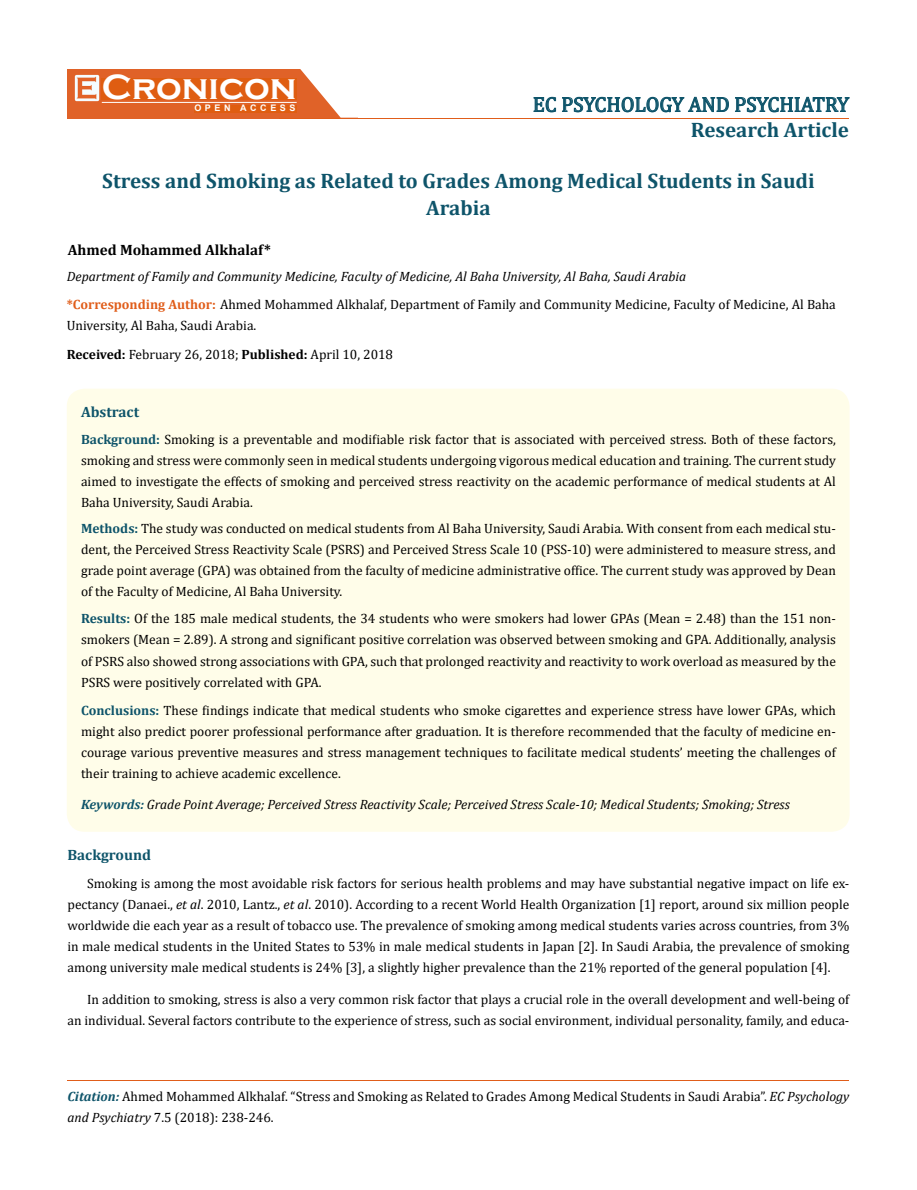
<style>
.page{position:relative;width:917px;height:1190px;background:#fff}
.page>*{position:absolute;margin:0;border:0;box-sizing:border-box;transform-origin:0 0}
.t1{font:700 36px "Copperplate Gothic";color:#fff}
.t2{font:700 21px/27px "Cambria";color:#0e546a;text-align:center}
.t3{font:21px "Cambria";color:#0e546a}
.t4{font:700 15px "Cambria";color:#000}
.t5{font:700 15px "Cambria";color:#0e546a}
.t6{font:13.5px/21px "Cambria";color:#000;text-align:justify}
.t7{font:italic 13.5px "Cambria";color:#000}
.t8{font:700 9px "Arial";letter-spacing:.4em;color:#fff}
.s1{font-weight:700;color:#e05d1a}
.s2{font-weight:700}
.s3{font-weight:700;color:#0e546a}
.s4{font-style:italic}
.s5{font-weight:700;font-style:italic;color:#0e546a}
</style>
<div class="page">
<div style="left:67px;top:70px;width:290px;height:49px;background:#e06228"></div>
<svg style="left:300px;top:69px;width:58px;height:49px"></svg>
<img style="left:75px;top:75px;width:24px;height:26px">
<div style="left:102px;top:79px;width:195px;height:21px;background:#df5d11"></div>
<div style="left:194px;top:105px;width:103px;height:7px;background:#df5d11"></div>
<svg style="left:533px;top:97px;width:23px;height:15px"></svg>
<svg style="left:562px;top:97px;width:287px;height:15px"></svg>
<hr style="left:102px;top:102px;width:194px;height:1px;background:#fff">
<hr style="left:279px;top:118px;width:569px;height:1px;background:#e05d1a">
<hr style="left:67px;top:1080px;width:782px;height:1px;background:#e05d1a">
<div style="left:67px;top:388px;width:782px;height:443px;background:#fffde9;border-radius:18px"></div>
<h1 class="t1" style="left:102px;top:68px;width:196px">Cronicon</h1>
<p class="t8" style="left:194px;top:102px;width:103px">OPEN ACCESS</p>
<h2 class="t3" style="left:532px;top:92px;width:318px">EC PSYCHOLOGY AND PSYCHIATRY</h2>
<h2 class="t2" style="left:690px;top:116px;width:160px">Research Article</h2>
<h2 class="t2" style="left:102px;top:166px;width:714px">Stress and Smoking as Related to Grades Among Medical Students in Saudi<br>Arabia</h2>
<p class="t4" style="left:68px;top:239px;width:205px">Ahmed Mohammed Alkhalaf*</p>
<p class="t7" style="left:67px;top:266px;width:621px">Department of Family and Community Medicine, Faculty of Medicine, Al Baha University, Al Baha, Saudi Arabia</p>
<p class="t6" style="left:67px;top:294px;width:770px"><span class="s1">*Corresponding Author:</span> Ahmed Mohammed Alkhalaf, Department of Family and Community Medicine, Faculty of Medicine, Al Baha<br>University, Al Baha, Saudi Arabia.</p>
<p class="t6" style="left:67px;top:343px;width:328px"><span class="s2">Received:</span> February 26, 2018; <span class="s2">Published:</span> April 10, 2018</p>
<p class="t5" style="left:81px;top:401px;width:60px">Abstract</p>
<p class="t6" style="left:81px;top:429px;width:756px"><span class="s3">Background:</span> Smoking is a preventable and modifiable risk factor that is associated with perceived stress. Both of these factors, smoking and stress were commonly seen in medical students undergoing vigorous medical education and training. The current study aimed to investigate the effects of smoking and perceived stress reactivity on the academic performance of medical students at Al Baha University, Saudi Arabia.</p>
<p class="t6" style="left:81px;top:518px;width:756px"><span class="s3">Methods:</span> The study was conducted on medical students from Al Baha University, Saudi Arabia. With consent from each medical stu&shy;dent, the Perceived Stress Reactivity Scale (PSRS) and Perceived Stress Scale 10 (PSS-10) were administered to measure stress, and grade point average (GPA) was obtained from the faculty of medicine administrative office. The current study was approved by Dean of the Faculty of Medicine, Al Baha University.</p>
<p class="t6" style="left:81px;top:608px;width:756px"><span class="s3">Results:</span> Of the 185 male medical students, the 34 students who were smokers had lower GPAs (Mean = 2.48) than the 151 non&shy;smokers (Mean = 2.89). A strong and significant positive correlation was observed between smoking and GPA. Additionally, analysis of PSRS also showed strong associations with GPA, such that prolonged reactivity and reactivity to work overload as measured by the PSRS were positively correlated with GPA.</p>
<p class="t6" style="left:81px;top:700px;width:756px"><span class="s3">Conclusions:</span> These findings indicate that medical students who smoke cigarettes and experience stress have lower GPAs, which might also predict poorer professional performance after graduation. It is therefore recommended that the faculty of medicine en&shy;courage various preventive measures and stress management techniques to facilitate medical students’ meeting the challenges of their training to achieve academic excellence.</p>
<p class="t7" style="left:81px;top:795px;width:710px"><span class="s3">Keywords:</span> Grade Point Average; Perceived Stress Reactivity Scale; Perceived Stress Scale-10; Medical Students; Smoking; Stress</p>
<p class="t5" style="left:67px;top:844px;width:85px">Background</p>
<p class="t6" style="left:67px;top:872px;width:783px;text-indent:19px">Smoking is among the most avoidable risk factors for serious health problems and may have substantial negative impact on life ex&shy;pectancy (Danaei., <span class="s4">et al</span>. 2010, Lantz., <span class="s4">et al</span>. 2010). According to a recent World Health Organization [1] report, around six million people worldwide die each year as a result of tobacco use. The prevalence of smoking among medical students varies across countries, from 3% in male medical students in the United States to 53% in male medical students in Japan [2]. In Saudi Arabia, the prevalence of smoking among university male medical students is 24% [3], a slightly higher prevalence than the 21% reported of the general population [4].</p>
<p class="t6" style="left:67px;top:989px;width:783px;text-align:right">In addition to smoking, stress is also a very common risk factor that plays a crucial role in the overall development and well-being of<br>an individual. Several factors contribute to the experience of stress, such as social environment, individual personality, family, and educa-</p>
<p class="t6" style="left:67px;top:1085px;width:783px"><span class="s5">Citation:</span> Ahmed Mohammed Alkhalaf. “Stress and Smoking as Related to Grades Among Medical Students in Saudi Arabia”. <span class="s4">EC Psychology and Psychiatry</span> 7.5 (2018): 238-246.</p>
</div>
